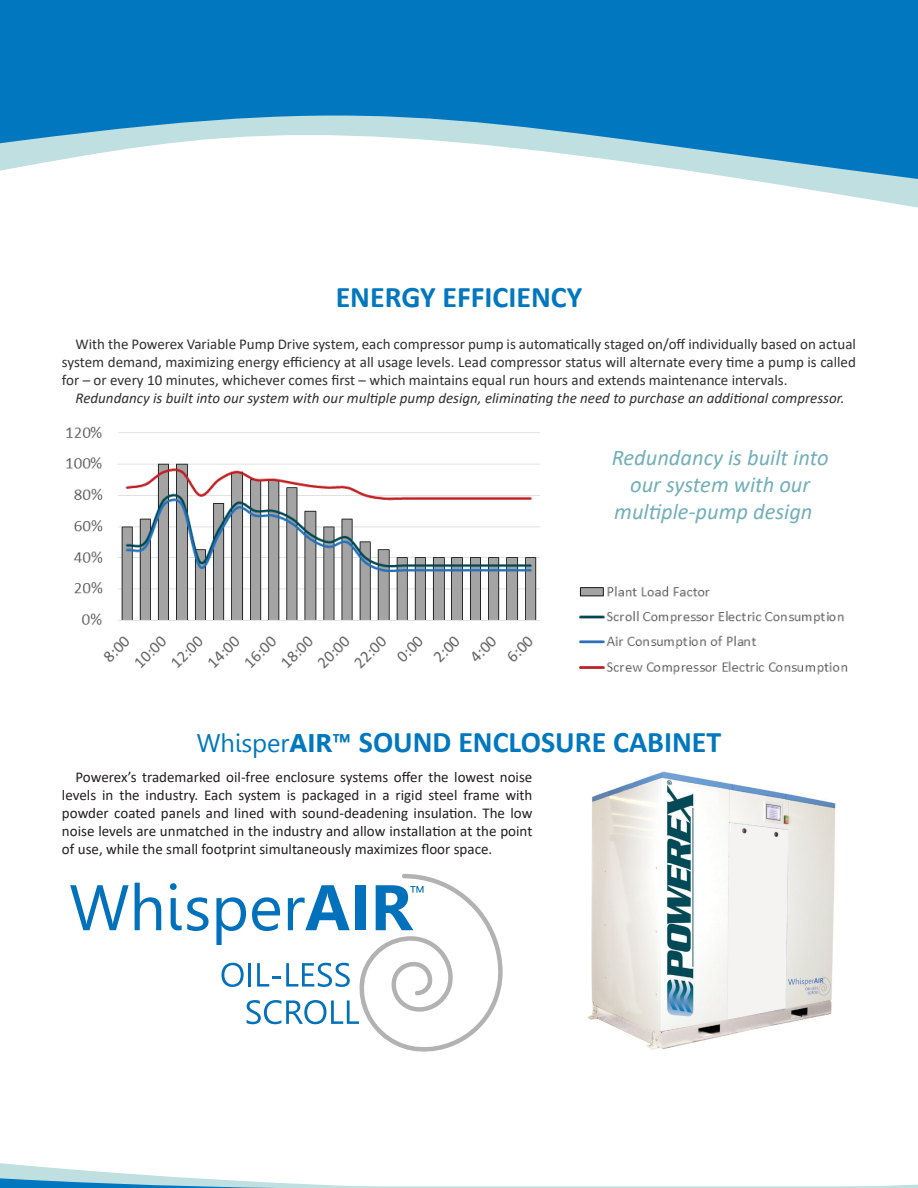
<style>
.page{position:relative;width:918px;height:1188px;background:#fff}
.page>*{position:absolute;margin:0;border:0;box-sizing:border-box;transform-origin:0 0}
.t1{font:700 30px "Calibri";color:#0077be}
.t2{font:italic 22.5px/27px "Calibri";color:#72afb9;text-align:right}
.t3{font:15px/18px "Calibri";color:#323031;text-align:justify}
.t4{font:15px/18px "Calibri";color:#231f20;text-align:justify}
.t5{font:italic 15px "Calibri";color:#323031}
.s1{font-family:"Gisha";font-weight:400;font-size:25.5px}
.s2{font-family:"Gisha";font-size:25.5px}
</style>
<div class="page">
<svg style="left:0;top:0;width:918px;height:208px;fill:#0077be"></svg>
<svg style="left:0;top:921px;width:216px;height:267px"></svg>
<img style="left:591px;top:771px;width:245px;height:103px">
<img style="left:66px;top:426px;width:474px;height:243px">
<img style="left:579px;top:586px;width:269px;height:89px">
<svg style="left:70px;top:885px;width:59px;height:45px"></svg>
<svg style="left:135px;top:883px;width:26px;height:47px"></svg>
<svg style="left:170px;top:883px;width:39px;height:48px"></svg>
<svg style="left:216px;top:874px;width:702px;height:314px"></svg>
<p class="t1" style="left:336px;top:276px;width:248px">ENERGY EFFICIENCY</p>
<p class="t3" style="left:62px;top:335px;width:796px;text-indent:14px">With the Powerex Variable Pump Drive system, each compressor pump is automatically staged on/off individually based on actual system demand, maximizing energy efficiency at all usage levels. Lead compressor status will alternate every time a pump is called for – or every 10 minutes, whichever comes first – which maintains equal run hours and extends maintenance intervals.</p>
<p class="t5" style="left:75px;top:388px;width:771px">Redundancy is built into our system with our multiple pump design, eliminating the need to purchase an additional compressor.</p>
<p class="t2" style="left:612px;top:443px;width:218px">Redundancy is built into</p>
<p class="t2" style="left:614px;top:470px;width:200px">our system with our multiple-pump design</p>
<p class="t1" style="left:197px;top:721px;width:526px"><span class="s1">Whisper</span><span class="s2">AIR™</span> SOUND ENCLOSURE CABINET</p>
<p class="t4" style="left:62px;top:768px;width:472px;text-indent:14px">Powerex’s trademarked oil-free enclosure systems offer the lowest noise levels in the industry. Each system is packaged in a rigid steel frame with powder coated panels and lined with sound-deadening insulation. The low noise levels are unmatched in the industry and allow installation at the point of use, while the small footprint simultaneously maximizes floor space.</p>
</div>
